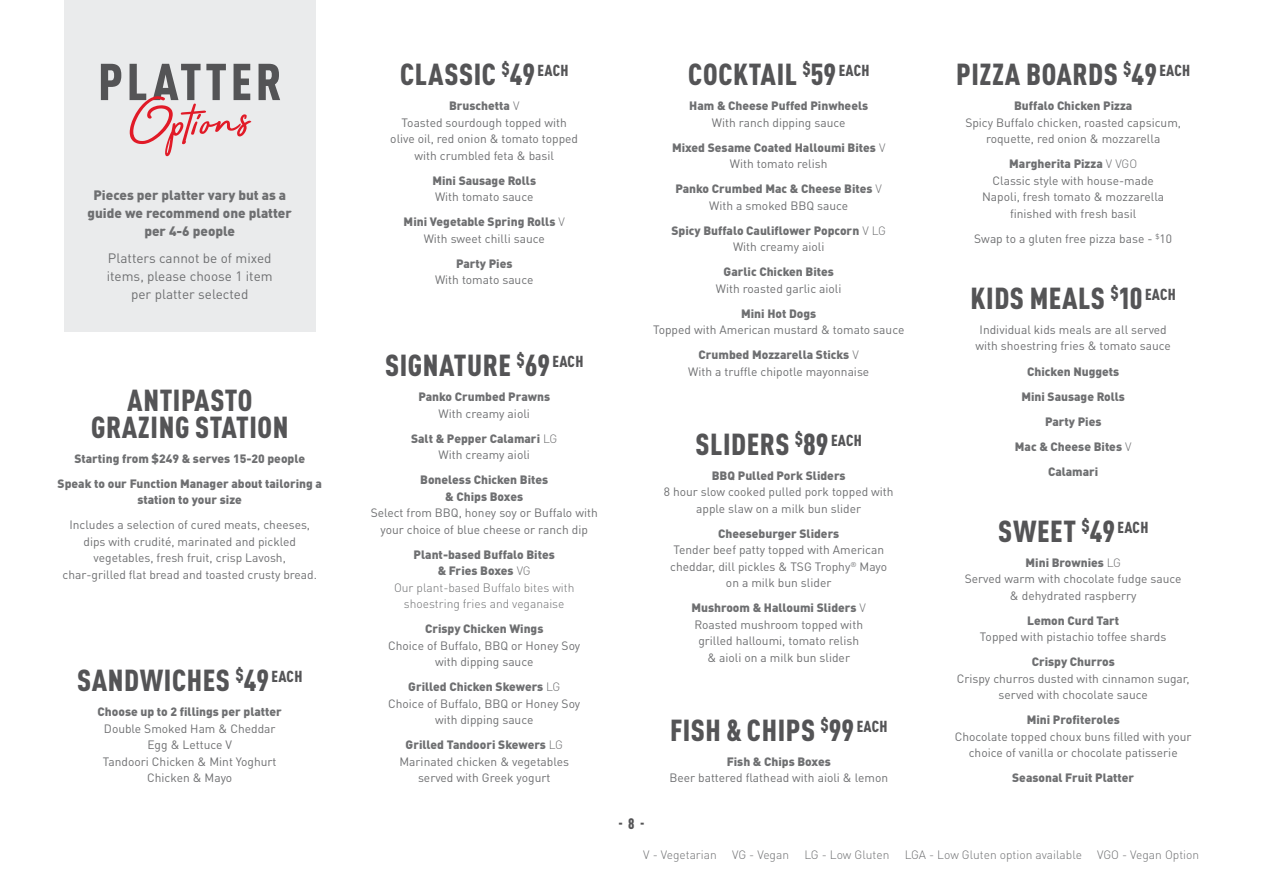
<style>
.page{position:relative;width:1263px;height:893px;background:#fff}
.page>*{position:absolute;margin:0;border:0;box-sizing:border-box;transform-origin:0 0}
.t1{font:60px "Bahagia";color:#e11a27}
.t2{font:900 condensed 51px "DIN Pro";letter-spacing:.075em;color:#545456}
.t3{font:900 condensed 30px/27px "DIN Pro";letter-spacing:.02em;color:#545456;text-align:center}
.t4{font:900 condensed 15px "DIN Pro";color:#545456}
.t5{font:900 13.5px/18px "DIN Pro";color:#6e6f71;text-align:center}
.t6{font:13.5px/18px "DIN Pro";color:#6e6f71;text-align:center}
.t7{font:12px/16.5px "DIN Pro";color:#6e6f71;text-align:center}
.t8{font:900 12px/25px "DIN Pro";color:#6e6f71;text-align:center}
.t9{font:300 12px/16.5px "DIN Pro";color:#6e6f71;text-align:center}
.s1{font-weight:900}
.s2{font-weight:300}
.s3{font-weight:400}
</style>
<div class="page">
<div style="left:64px;top:0;width:252px;height:331px;background:#eaebec"></div>
<h2 class="t2" style="left:98px;top:42px;width:185px">PLATTER</h2>
<h1 class="t1" style="left:123px;top:84px;width:124px;rotate:-5deg">Options</h1>
<p class="t5" style="left:88px;top:184px;width:206px">Pieces per platter vary but as a guide we recommend one platter per 4-6 people</p>
<p class="t6" style="left:107px;top:248px;width:167px">Platters cannot be of mixed items, please choose 1 item per platter selected</p>
<h3 class="t3" style="left:91px;top:384px;width:199px">ANTIPASTO<br>GRAZING STATION</h3>
<p class="t8" style="left:58px;top:444px;width:266px">Starting from $249 &amp; serves 15-20 people<br>Speak to our Function Manager about tailoring a</p>
<p class="t8" style="left:138px;top:486px;width:106px">station to your size</p>
<p class="t7" style="left:62px;top:516px;width:256px">Includes a selection of cured meats, cheeses, dips with crudité, marinated and pickled vegetables, fresh fruit, crisp Lavosh, char-grilled flat bread and toasted crusty bread.</p>
<h3 class="t3" style="left:77px;top:664px;width:227px">SANDWICHES <sup>$</sup>49<sup>EACH</sup></h3>
<p class="t8" style="left:98px;top:698px;width:186px">Choose up to 2 fillings per platter</p>
<p class="t7" style="left:103px;top:720px;width:175px">Double Smoked Ham &amp; Cheddar<br>Egg &amp; Lettuce V<br>Tandoori Chicken &amp; Mint Yoghurt<br>Chicken &amp; Mayo</p>
<h3 class="t3" style="left:400px;top:58px;width:170px">CLASSIC <sup>$</sup>49<sup>EACH</sup></h3>
<p class="t7" style="left:390px;top:97px;width:189px"><span class="s1">Bruschetta</span> <span class="s2">V<br></span>Toasted sourdough topped with olive oil, red onion &amp; tomato topped with crumbled feta &amp; basil</p>
<p class="t8" style="left:432px;top:166px;width:105px">Mini Sausage Rolls</p>
<p class="t8" style="left:404px;top:183px;width:163px"><span class="s3">With tomato sauce<br></span>Mini Vegetable Spring Rolls <span class="s2">V</span></p>
<p class="t7" style="left:424px;top:230px;width:123px">With sweet chilli sauce</p>
<p class="t8" style="left:456px;top:249px;width:58px">Party Pies</p>
<p class="t7" style="left:435px;top:271px;width:100px">With tomato sauce</p>
<h3 class="t3" style="left:385px;top:349px;width:200px">SIGNATURE <sup>$</sup>69<sup>EACH</sup></h3>
<p class="t8" style="left:418px;top:383px;width:133px">Panko Crumbed Prawns</p>
<p class="t8" style="left:411px;top:399px;width:148px"><span class="s3">With creamy aioli<br></span>Salt &amp; Pepper Calamari <span class="s2">LG</span></p>
<p class="t7" style="left:438px;top:446px;width:93px">With creamy aioli</p>
<p class="t8" style="left:420px;top:470px;width:130px;line-height:16.5px">Boneless Chicken Bites &amp; Chips Boxes</p>
<p class="t7" style="left:371px;top:504px;width:229px">Select from BBQ, honey soy or Buffalo with your choice of blue cheese or ranch dip</p>
<p class="t9" style="left:394px;top:545px;width:182px"><span class="s1">Plant-based Buffalo Bites<br>&amp; Fries Boxes</span> VG<br>Our plant-based Buffalo bites with shoestring fries and veganaise</p>
<p class="t8" style="left:425px;top:615px;width:120px">Crispy Chicken Wings</p>
<p class="t7" style="left:388px;top:637px;width:194px">Choice of Buffalo, BBQ or Honey Soy with dipping sauce</p>
<p class="t7" style="left:388px;top:678px;width:194px"><span class="s1">Grilled Chicken Skewers</span> <span class="s2">LG<br></span>Choice of Buffalo, BBQ or Honey Soy with dipping sauce</p>
<p class="t7" style="left:399px;top:736px;width:171px"><span class="s1">Grilled Tandoori Skewers</span> <span class="s2">LG<br></span>Marinated chicken &amp; vegetables served with Greek yogurt</p>
<h3 class="t3" style="left:688px;top:58px;width:183px">COCKTAIL <sup>$</sup>59<sup>EACH</sup></h3>
<p class="t8" style="left:689px;top:92px;width:180px">Ham &amp; Cheese Puffed Pinwheels</p>
<p class="t8" style="left:672px;top:108px;width:215px"><span class="s3">With ranch dipping sauce<br></span>Mixed Sesame Coated Halloumi Bites <span class="s2">V</span></p>
<p class="t8" style="left:675px;top:150px;width:208px"><span class="s3">With tomato relish<br></span>Panko Crumbed Mac &amp; Cheese Bites <span class="s2">V</span></p>
<p class="t8" style="left:671px;top:191px;width:216px"><span class="s3">With a smoked BBQ sauce<br></span>Spicy Buffalo Cauliflower Popcorn <span class="s2">V LG</span></p>
<p class="t7" style="left:733px;top:238px;width:93px">With creamy aioli</p>
<p class="t8" style="left:723px;top:258px;width:112px">Garlic Chicken Bites</p>
<p class="t7" style="left:716px;top:280px;width:127px">With roasted garlic aioli</p>
<p class="t8" style="left:741px;top:299px;width:77px">Mini Hot Dogs</p>
<p class="t7" style="left:653px;top:317px;width:253px;line-height:25px">Topped with American mustard &amp; tomato sauce<br><span class="s1">Crumbed Mozzarella Sticks</span> <span class="s2">V</span></p>
<p class="t7" style="left:688px;top:363px;width:183px">With a truffle chipotle mayonnaise</p>
<h3 class="t3" style="left:695px;top:428px;width:168px">SLIDERS <sup>$</sup>89<sup>EACH</sup></h3>
<p class="t8" style="left:712px;top:461px;width:135px">BBQ Pulled Pork Sliders</p>
<p class="t7" style="left:664px;top:483px;width:231px">8 hour slow cooked pulled pork topped with apple slaw on a milk bun slider</p>
<p class="t8" style="left:718px;top:519px;width:123px">Cheeseburger Sliders</p>
<p class="t7" style="left:670px;top:541px;width:219px">Tender beef patty topped with American cheddar, dill pickles &amp; TSG Trophy<sup>®</sup> Mayo on a milk bun slider</p>
<p class="t7" style="left:691px;top:599px;width:176px"><span class="s1">Mushroom &amp; Halloumi Sliders</span> <span class="s2">V<br></span>Roasted mushroom topped with grilled halloumi, tomato relish<br>&amp; aioli on a milk bun slider</p>
<p class="t4" style="left:618px;top:812px;width:28px">- 8 -</p>
<h3 class="t3" style="left:670px;top:714px;width:219px">FISH &amp; CHIPS <sup>$</sup>99<sup>EACH</sup></h3>
<p class="t8" style="left:727px;top:747px;width:106px">Fish &amp; Chips Boxes</p>
<p class="t7" style="left:669px;top:769px;width:220px">Beer battered flathead with aioli &amp; lemon</p>
<h3 class="t3" style="left:956px;top:58px;width:236px">PIZZA BOARDS <sup>$</sup>49<sup>EACH</sup></h3>
<p class="t8" style="left:1014px;top:92px;width:120px">Buffalo Chicken Pizza</p>
<p class="t7" style="left:965px;top:114px;width:217px">Spicy Buffalo chicken, roasted capsicum, roquette, red onion &amp; mozzarella</p>
<p class="t7" style="left:982px;top:155px;width:184px"><span class="s1">Margherita Pizza</span> <span class="s2">V VGO<br></span>Classic style with house-made<br>Napoli, fresh tomato &amp; mozzarella finished with fresh basil</p>
<p class="t7" style="left:974px;top:230px;width:199px">Swap to a gluten free pizza base - <sup>$</sup>10</p>
<h3 class="t3" style="left:970px;top:282px;width:207px">KIDS MEALS <sup>$</sup>10<sup>EACH</sup></h3>
<p class="t7" style="left:975px;top:321px;width:197px">Individual kids meals are all served with shoestring fries &amp; tomato sauce</p>
<p class="t8" style="left:1015px;top:357px;width:118px">Chicken Nuggets<br>Mini Sausage Rolls<br>Party Pies<br>Mac &amp; Cheese Bites <span class="s2">V<br></span>Calamari</p>
<h3 class="t3" style="left:998px;top:515px;width:152px">SWEET <sup>$</sup>49<sup>EACH</sup></h3>
<p class="t7" style="left:965px;top:554px;width:218px"><span class="s1">Mini Brownies</span> <span class="s2">LG<br></span>Served warm with chocolate fudge sauce &amp; dehydrated raspberry</p>
<p class="t8" style="left:1027px;top:606px;width:94px">Lemon Curd Tart</p>
<p class="t7" style="left:980px;top:628px;width:188px">Topped with pistachio toffee shards</p>
<p class="t8" style="left:1032px;top:648px;width:85px">Crispy Churros</p>
<p class="t7" style="left:957px;top:670px;width:234px">Crispy churros dusted with cinnamon sugar, served with chocolate sauce</p>
<p class="t8" style="left:1027px;top:706px;width:95px">Mini Profiteroles</p>
<p class="t7" style="left:955px;top:728px;width:238px">Chocolate topped choux buns filled with your choice of vanilla or chocolate patisserie</p>
<p class="t8" style="left:1012px;top:764px;width:124px">Seasonal Fruit Platter</p>
<p class="t9" style="left:643px;top:845px;width:75px">V - Vegetarian</p>
<p class="t9" style="left:732px;top:845px;width:59px">VG - Vegan</p>
<p class="t9" style="left:804px;top:845px;width:86px">LG - Low Gluten</p>
<p class="t9" style="left:905px;top:845px;width:179px">LGA - Low Gluten option available</p>
<p class="t9" style="left:1097px;top:845px;width:103px">VGO - Vegan Option</p>
</div>
